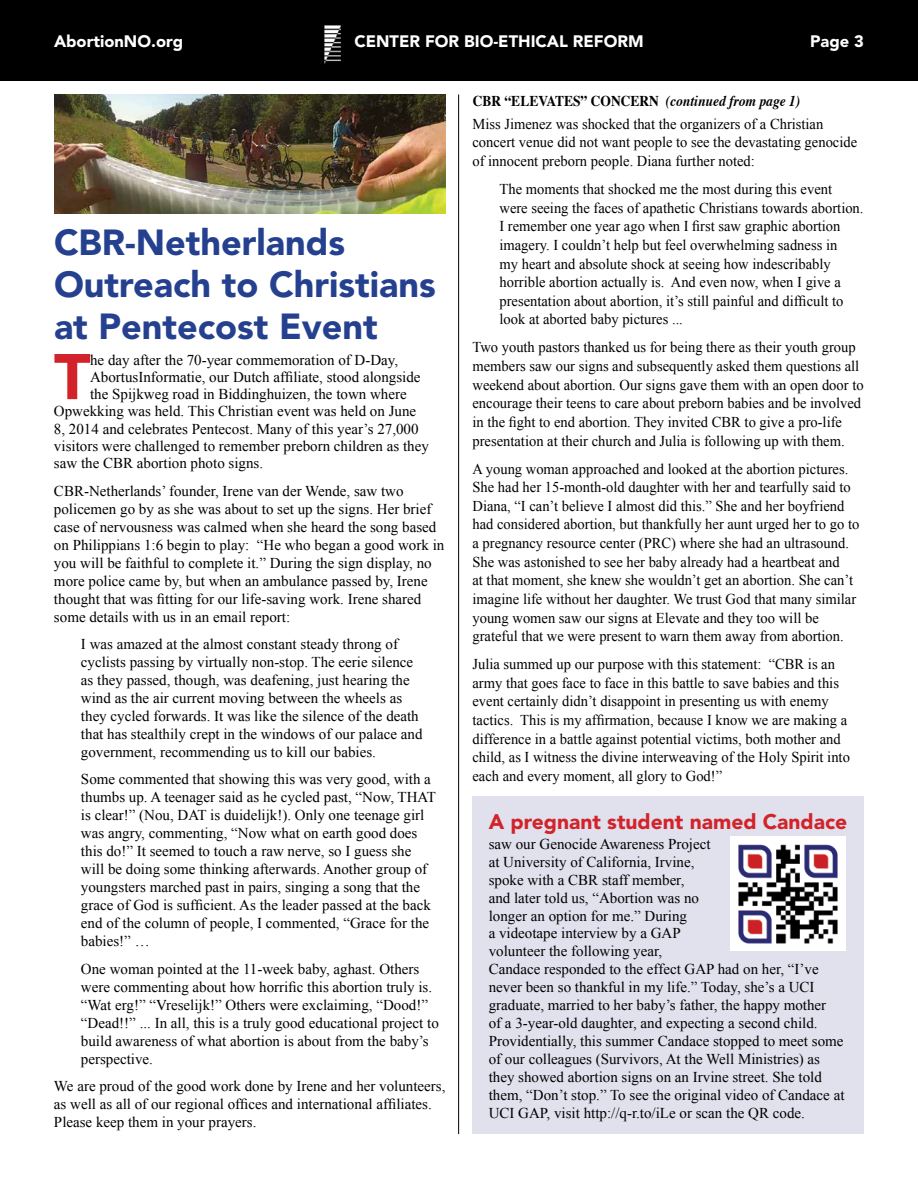
<style>
.page{position:relative;width:918px;height:1188px;background:#fff}
.page>*{position:absolute;margin:0;border:0;box-sizing:border-box;transform-origin:0 0}
.t1{font:900 63.75px "Avenir";color:#d2232a}
.t2{font:900 36px/42px "Avenir";color:#25408f}
.t3{font:900 21px "Avenir";color:#d2232a}
.t4{font:900 16.5px "Avenir";color:#fff}
.t5{font:15px/18px "Times New Roman";color:#000}
.t6{font:italic 700 15px "Times";color:#000;scale:.9 1}
.t7{font:700 15px "Times";color:#000;scale:.9 1}
.s1{font-style:normal}
</style>
<div class="page">
<hr style="left:458px;top:94px;width:1px;height:1040px;background:#000">
<div style="left:0;top:0;width:918px;height:81px;background:#000"></div>
<img style="left:324px;top:26px;width:17px;height:37px">
<img style="left:54px;top:94px;width:392px;height:119px">
<div style="left:472px;top:796px;width:392px;height:338px;background:#e1e0ed"></div>
<img style="left:730px;top:837px;width:116px;height:114px">
<p class="t4" style="left:54px;top:32px;width:131px">AbortionNO.org</p>
<p class="t4" style="left:354px;top:32px;width:291px">Center for Bio-ethical Reform</p>
<p class="t4" style="left:810px;top:32px;width:55px">Page 3</p>
<h2 class="t2" style="left:54px;top:221px;width:383px">CBR-Netherlands<br>Outreach to Christians at Pentecost Event</h2>
<h1 class="t1" style="left:54px;top:338px;width:37px">T</h1>
<p class="t5" style="left:90px;top:350px;width:310px">he day after the 70-year commemoration of D-Day,</p>
<p class="t5" style="left:90px;top:368px;width:332px">AbortusInformatie, our Dutch affiliate, stood alongside</p>
<p class="t5" style="left:90px;top:385px;width:318px">the Spijkweg road in Biddinghuizen, the town where</p>
<p class="t5" style="left:54px;top:402px;width:364px">Opwekking was held. This Christian event was held on June</p>
<p class="t5" style="left:54px;top:419px;width:366px">8, 2014 and celebrates Pentecost. Many of this year’s 27,000</p>
<p class="t5" style="left:54px;top:437px;width:376px">visitors were challenged to remember preborn children as they</p>
<p class="t5" style="left:54px;top:454px;width:211px">saw the CBR abortion photo signs.</p>
<p class="t5" style="left:54px;top:481px;width:392px">CBR-Netherlands’ founder, Irene van der Wende, saw two policemen go by as she was about to set up the signs. Her brief case of nervousness was calmed when she heard the song based on Philippians 1:6 begin to play: “He who began a good work in you will be faithful to complete it.” During the sign display, no more police came by, but when an ambulance passed by, Irene thought that was fitting for our life-saving work. Irene shared some details with us in an email report:</p>
<p class="t5" style="left:81px;top:635px;width:343px">I was amazed at the almost constant steady throng of cyclists passing by virtually non-stop. The eerie silence as they passed, though, was deafening, just hearing the wind as the air current moving between the wheels as they cycled forwards. It was like the silence of the death that has stealthily crept in the windows of our palace and government, recommending us to kill our babies.</p>
<p class="t5" style="left:81px;top:770px;width:356px">Some commented that showing this was very good, with a thumbs up. A teenager said as he cycled past, “Now, THAT is clear!” (Nou, DAT is duidelijk!). Only one teenage girl was angry, commenting, “Now what on earth good does this do!” It seemed to touch a raw nerve, so I guess she will be doing some thinking afterwards. Another group of youngsters marched past in pairs, singing a song that the grace of God is sufficient. As the leader passed at the back end of the column of people, I commented, “Grace for the babies!” …</p>
<p class="t5" style="left:81px;top:960px;width:359px">One woman pointed at the 11-week baby, aghast. Others were commenting about how horrific this abortion truly is. “Wat erg!” “Vreselijk!” Others were exclaiming, “Dood!” “Dead!!” ... In all, this is a truly good educational project to build awareness of what abortion is about from the baby’s perspective.</p>
<p class="t5" style="left:54px;top:1077px;width:393px">We are proud of the good work done by Irene and her volunteers, as well as all of our regional offices and international affiliates.<br>Please keep them in your prayers.</p>
<p class="t7" style="left:473px;top:91px;width:176px">CBR “ELEVATES” CONCER</p>
<p class="t6" style="left:649px;top:91px;width:169px"><span class="s1">N</span> (continued from page 1)</p>
<p class="t5" style="left:472px;top:114px;width:386px;line-height:18.6px">Miss Jimenez was shocked that the organizers of a Christian concert venue did not want people to see the devastating genocide of innocent preborn people. Diana further noted:</p>
<p class="t5" style="left:500px;top:180px;width:366px;line-height:18.6px">The moments that shocked me the most during this event were seeing the faces of apathetic Christians towards abortion.<br>I remember one year ago when I first saw graphic abortion imagery. I couldn’t help but feel overwhelming sadness in<br>my heart and absolute shock at seeing how indescribably horrible abortion actually is. And even now, when I give a presentation about abortion, it’s still painful and difficult to look at aborted baby pictures ...</p>
<p class="t5" style="left:472px;top:338px;width:393px;line-height:18.6px">Two youth pastors thanked us for being there as their youth group members saw our signs and subsequently asked them questions all weekend about abortion. Our signs gave them with an open door to encourage their teens to care about preborn babies and be involved in the fight to end abortion. They invited CBR to give a pro-life presentation at their church and Julia is following up with them.</p>
<p class="t5" style="left:472px;top:459px;width:388px;line-height:18.6px">A young woman approached and looked at the abortion pictures.<br>She had her 15-month-old daughter with her and tearfully said to Diana, “I can’t believe I almost did this.” She and her boyfriend had considered abortion, but thankfully her aunt urged her to go to a pregnancy resource center (PRC) where she had an ultrasound.<br>She was astonished to see her baby already had a heartbeat and<br>at that moment, she knew she wouldn’t get an abortion. She can’t imagine life without her daughter. We trust God that many similar young women saw our signs at Elevate and they too will be grateful that we were present to warn them away from abortion.</p>
<p class="t5" style="left:472px;top:655px;width:379px;line-height:18.6px">Julia summed up our purpose with this statement: “CBR is an army that goes face to face in this battle to save babies and this event certainly didn’t disappoint in presenting us with enemy tactics. This is my affirmation, because I know we are making a difference in a battle against potential victims, both mother and child, as I witness the divine interweaving of the Holy Spirit into each and every moment, all glory to God!”</p>
<h3 class="t3" style="left:489px;top:809px;width:360px">A pregnant student named Candace</h3>
<p class="t5" style="left:489px;top:835px;width:357px">saw our Genocide Awareness Project<br>at University of California, Irvine,<br>spoke with a CBR staff member,<br>and later told us, “Abortion was no<br>longer an option for me.” During<br>a videotape interview by a GAP<br>volunteer the following year,<br>Candace responded to the effect GAP had on her, “I’ve never been so thankful in my life.” Today, she’s a UCI graduate, married to her baby’s father, the happy mother<br>of a 3-year-old daughter, and expecting a second child.<br>Providentially, this summer Candace stopped to meet some of our colleagues (Survivors, At the Well Ministries) as they showed abortion signs on an Irvine street. She told them, “Don’t stop.” To see the original video of Candace at UCI GAP, visit http://q-r.to/iLe or scan the QR code.</p>
</div>
